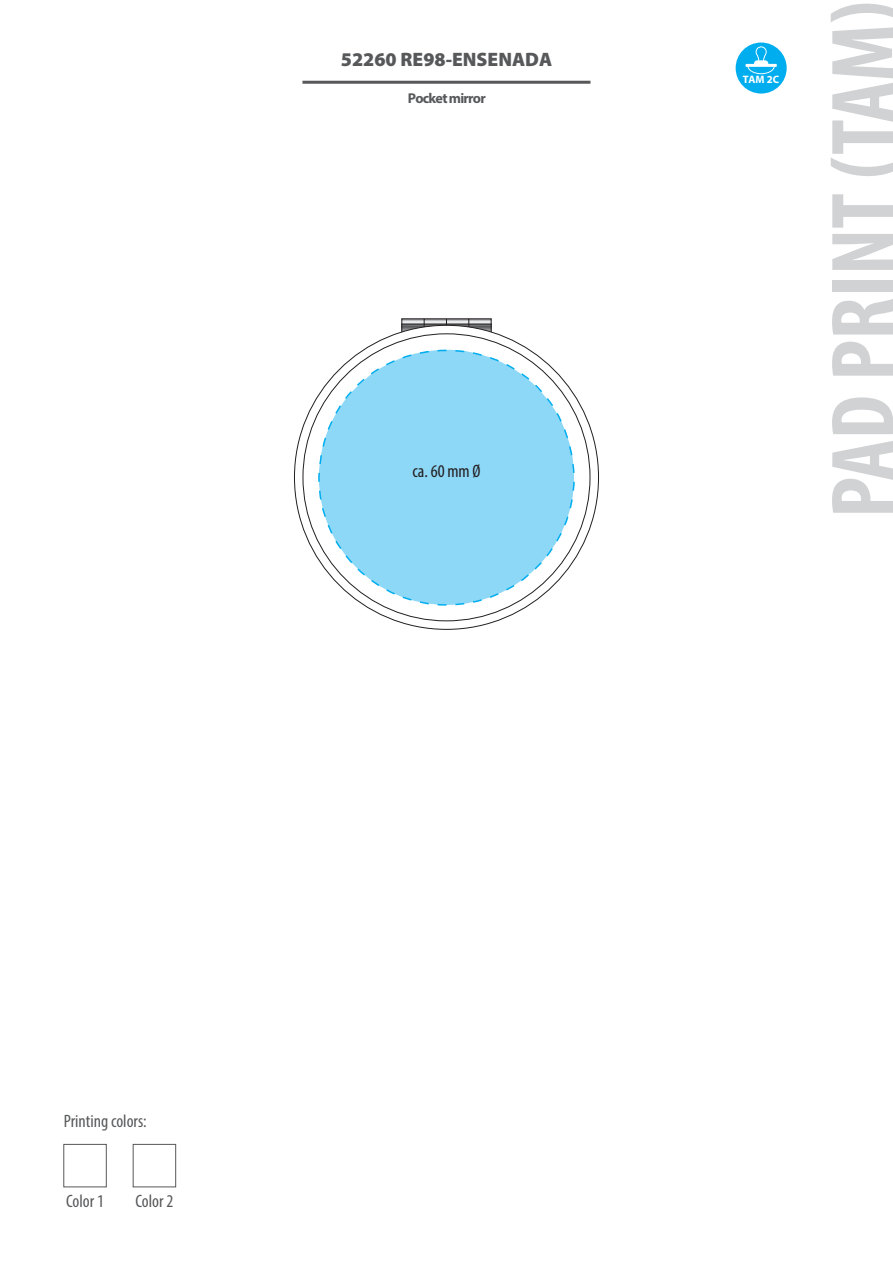
<style>
.page{position:relative;width:893px;height:1263px;background:#fff}
.page>*{position:absolute;margin:0;border:0;box-sizing:border-box;transform-origin:0 0}
.t1{font:700 condensed 90px "Myriad Pro";color:#d1d2d4}
.t2{font:900 19.5px "Myriad Pro";color:#57585a}
.t3{font:condensed 18px "Myriad Pro";color:#57585a}
.t4{font:condensed 18px "Myriad Pro";color:#231f20}
.t5{font:700 14.25px "Myriad Pro";letter-spacing:-.055em;color:#57585a}
.t6{font:700 10.8px "Myriad Pro";color:#fff}
</style>
<div class="page">
<hr style="left:302px;top:81px;width:288px;height:3px;background:#57585a">
<svg style="left:294px;top:325px;width:304px;height:304px"></svg>
<div style="left:303px;top:334px;width:287px;height:287px;background:#fff;border-radius:50%"></div>
<div style="left:736px;top:43px;width:51px;height:51px;background:#00aeef;border-radius:50%"></div>
<svg style="left:746px;top:46px;width:31px;height:28px"></svg>
<svg style="left:317px;top:318px;width:259px;height:288px"></svg>
<div style="left:63px;top:1144px;width:44px;height:43px;border:1px solid #57585a"></div>
<div style="left:133px;top:1144px;width:43px;height:43px;border:1px solid #57585a"></div>
<p class="t2" style="left:341px;top:47px;width:213px">52260 RE98-ENSENADA</p>
<p class="t5" style="left:408px;top:89px;width:79px">Pocket mirror</p>
<p class="t4" style="left:412px;top:460px;width:70px">ca. 60 mm Ø</p>
<p class="t6" style="left:743px;top:73px;width:38px">TAM 2C</p>
<h1 class="t1" style="left:807px;top:518px;width:519px;rotate:-90deg">PAD PRINT (TAM)</h1>
<p class="t3" style="left:64px;top:1110px;width:84px">Printing colors:</p>
<p class="t3" style="left:66px;top:1190px;width:39px">Color 1</p>
<p class="t3" style="left:135px;top:1190px;width:39px">Color 2</p>
</div>
